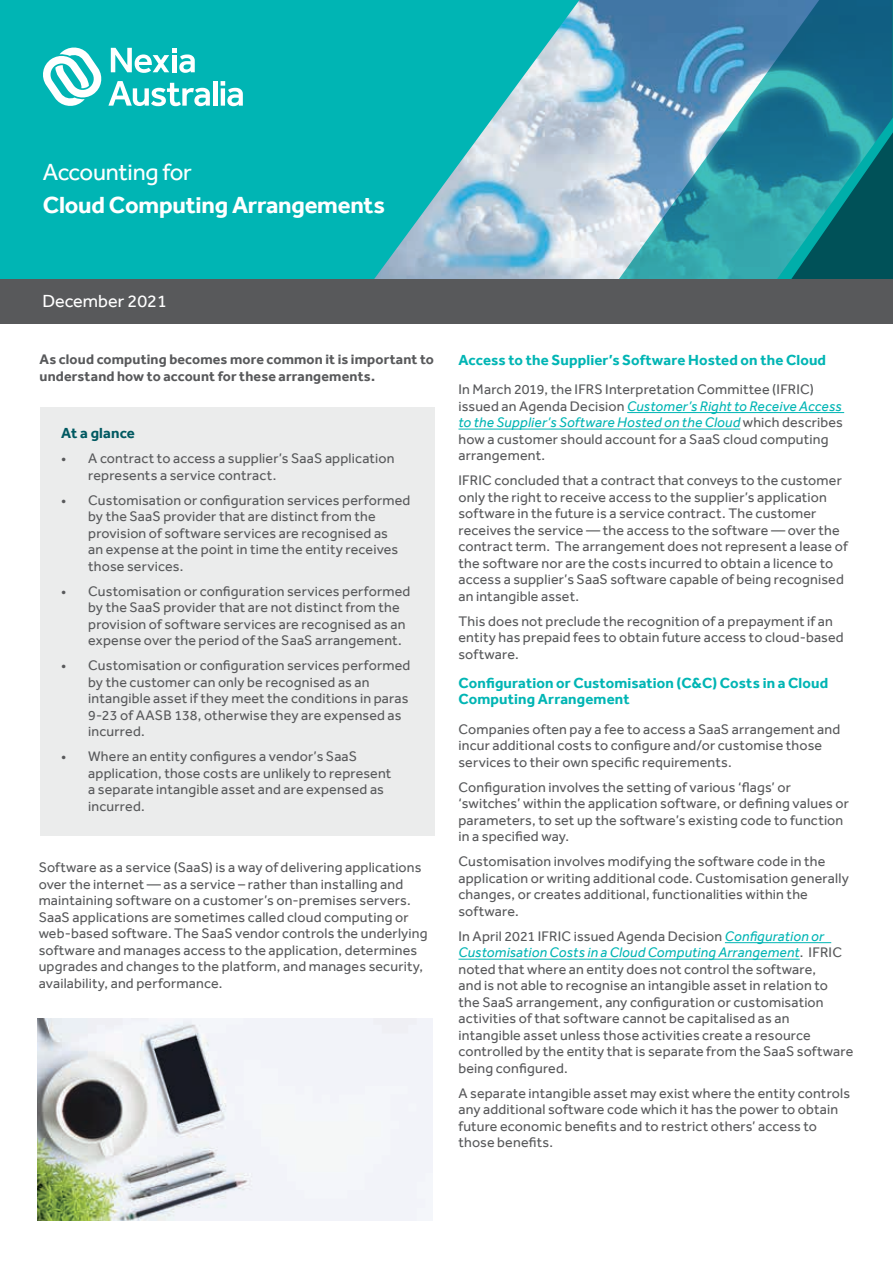
<style>
.page{position:relative;width:893px;height:1263px;background:#fff}
.page>*{position:absolute;margin:0;border:0;box-sizing:border-box;transform-origin:0 0}
.t1{font:700 24px "Effra";letter-spacing:-.01em;color:#fff}
.t2{font:24px "Effra";letter-spacing:-.01em;color:#fff}
.t3{font:18px "Effra";color:#fff}
.t4{font:700 15px/16.5px "Effra";letter-spacing:.01em;color:#00b5b4}
.t5{font:700 15px "Effra";letter-spacing:.01em;color:#005961}
.t6{font:14.25px/16.5px "Effra";letter-spacing:.015em;color:#58595b}
.t7{font:700 14.25px/16.5px "Effra";letter-spacing:.01em;color:#58595b}
.s1{font-style:italic;color:#00b5b4}
</style>
<div class="page">
<div style="left:0;top:0;width:893px;height:280px;background:#00b5b4"></div>
<img style="left:374px;top:0;width:244px;height:279px">
<svg style="left:618px;top:0;width:275px;height:279px;background:#4891ad"></svg>
<svg style="left:776px;top:117px;width:117px;height:162px;background:#147a85"></svg>
<svg style="left:43px;top:48px;width:167px;height:58px"></svg>
<hr style="left:213px;top:81px;width:4px;height:25px;background:#fff">
<svg style="left:221px;top:81px;width:22px;height:25px"></svg>
<div style="left:40px;top:407px;width:394px;height:429px;background:#ebecec"></div>
<div style="left:0;top:279px;width:893px;height:44px;background:#58595b"></div>
<hr style="left:627px;top:412px;width:217px;height:1px;background:#00b5b4">
<hr style="left:458px;top:429px;width:282px;height:1px;background:#00b5b4">
<hr style="left:725px;top:942px;width:106px;height:1px;background:#00b5b4">
<hr style="left:458px;top:959px;width:342px;height:1px;background:#00b5b4">
<img style="left:37px;top:1018px;width:396px;height:202px">
<h1 class="t2" style="left:43px;top:158px;width:150px">Accounting for</h1>
<h1 class="t1" style="left:43px;top:190px;width:343px">Cloud Computing Arrangements</h1>
<p class="t3" style="left:43px;top:291px;width:126px">December 2021</p>
<p class="t7" style="left:40px;top:351px;width:396px">As cloud computing becomes more common it is important to understand how to account for these arrangements.</p>
<p class="t5" style="left:61px;top:424px;width:75px">At a glance</p>
<p class="t6" style="left:88px;top:450px;width:308px;text-indent:-27px">• A contract to access a supplier’s SaaS application represents a service contract.</p>
<p class="t6" style="left:88px;top:492px;width:324px;text-indent:-27px">• Customisation or configuration services performed by the SaaS provider that are distinct from the provision of software services are recognised as<br>an expense at the point in time the entity receives those services.</p>
<p class="t6" style="left:88px;top:583px;width:324px;text-indent:-27px">• Customisation or configuration services performed by the SaaS provider that are not distinct from the provision of software services are recognised as an expense over the period of the SaaS arrangement.</p>
<p class="t6" style="left:88px;top:657px;width:324px;text-indent:-27px">• Customisation or configuration services performed by the customer can only be recognised as an intangible asset if they meet the conditions in paras 9-23 of AASB 138, otherwise they are expensed as incurred.</p>
<p class="t6" style="left:88px;top:748px;width:305px;text-indent:-27px">• Where an entity configures a vendor’s SaaS application, those costs are unlikely to represent a separate intangible asset and are expensed as incurred.</p>
<p class="t6" style="left:39px;top:859px;width:390px">Software as a service (SaaS) is a way of delivering applications over the internet — as a service – rather than installing and maintaining software on a customer’s on-premises servers.<br>SaaS applications are sometimes called cloud computing or web-based software. The SaaS vendor controls the underlying software and manages access to the application, determines upgrades and changes to the platform, and manages security, availability, and performance.</p>
<p class="t4" style="left:458px;top:351px;width:369px">Access to the Supplier’s Software Hosted on the Cloud</p>
<p class="t6" style="left:458px;top:381px;width:386px">In March 2019, the IFRS Interpretation Committee (IFRIC) issued an Agenda Decision <span class="s1">Customer’s Right to Receive Access to the Supplier’s Software Hosted on the Cloud</span> which describes how a customer should account for a SaaS cloud computing arrangement.</p>
<p class="t6" style="left:458px;top:472px;width:391px">IFRIC concluded that a contract that conveys to the customer only the right to receive access to the supplier’s application software in the future is a service contract. The customer receives the service — the access to the software — over the contract term. The arrangement does not represent a lease of the software nor are the costs incurred to obtain a licence to access a supplier’s SaaS software capable of being recognised an intangible asset.</p>
<p class="t6" style="left:458px;top:612px;width:387px">This does not preclude the recognition of a prepayment if an entity has prepaid fees to obtain future access to cloud-based software.</p>
<p class="t4" style="left:458px;top:674px;width:371px">Configuration or Customisation (C&amp;C) Costs in a Cloud<br>Computing Arrangement</p>
<p class="t6" style="left:458px;top:720px;width:383px">Companies often pay a fee to access a SaaS arrangement and incur additional costs to configure and/or customise those services to their own specific requirements.</p>
<p class="t6" style="left:458px;top:778px;width:392px">Configuration involves the setting of various ‘flags’ or ‘switches’ within the application software, or defining values or parameters, to set up the software’s existing code to function in a specified way.</p>
<p class="t6" style="left:458px;top:853px;width:392px">Customisation involves modifying the software code in the application or writing additional code. Customisation generally changes, or creates additional, functionalities within the software.</p>
<p class="t6" style="left:458px;top:927px;width:396px">In April 2021 IFRIC issued Agenda Decision <span class="s1">Configuration or Customisation Costs in a Cloud Computing Arrangement</span>. IFRIC noted that where an entity does not control the software,<br>and is not able to recognise an intangible asset in relation to<br>the SaaS arrangement, any configuration or customisation activities of that software cannot be capitalised as an intangible asset unless those activities create a resource controlled by the entity that is separate from the SaaS software being configured.</p>
<p class="t6" style="left:458px;top:1084px;width:393px">A separate intangible asset may exist where the entity controls any additional software code which it has the power to obtain future economic benefits and to restrict others’ access to those benefits.</p>
</div>
